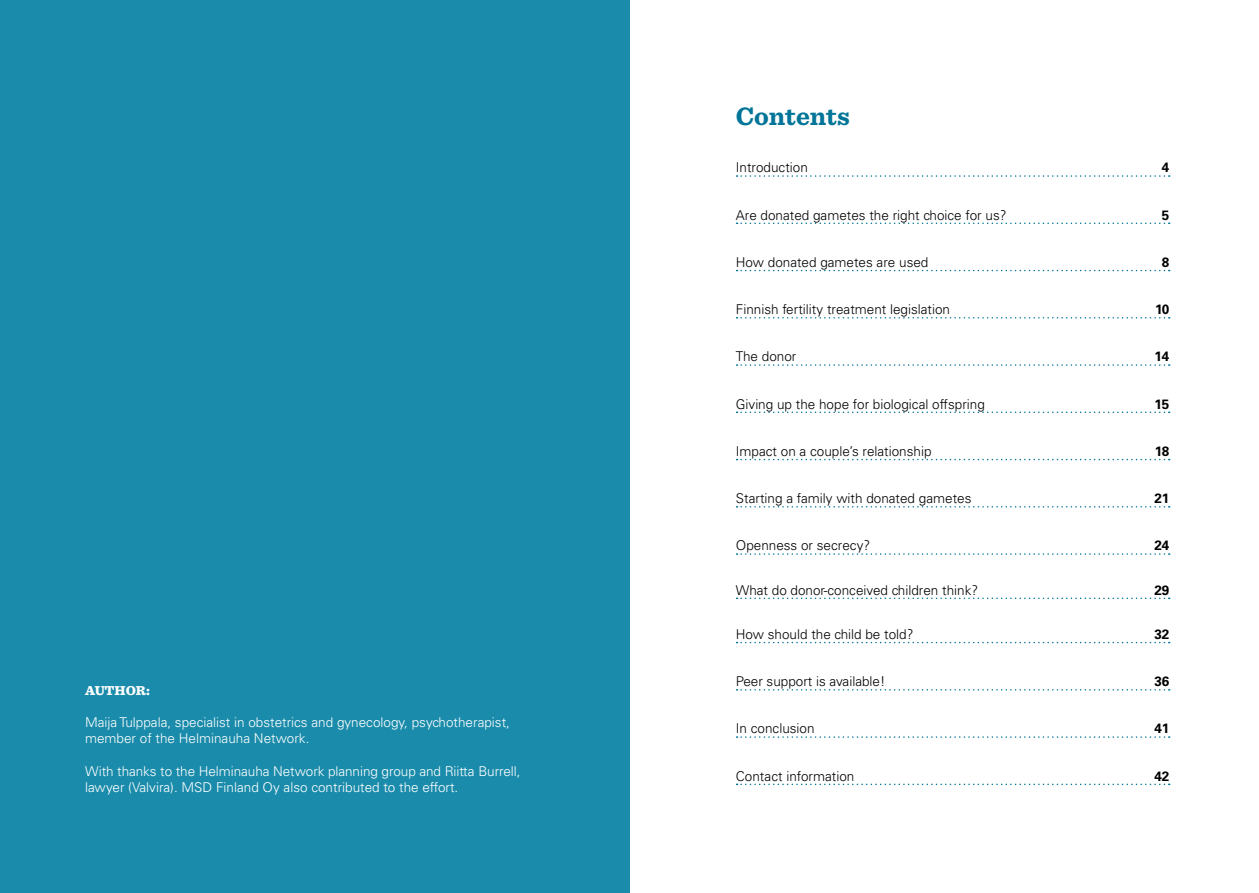
<style>
.page{position:relative;width:1259px;height:893px;background:#fff}
.page>*{position:absolute;margin:0;border:0;box-sizing:border-box;transform-origin:0 0}
.t1{font:700 26.25px "Sentinel";color:#007598}
.t2{font:300 13.5px "Univers LT Std";color:#000}
.t3{font:300 13.5px/16.2px "Univers LT Std";color:#fff}
.t4{font:700 13.5px "Univers LT Std";color:#000}
.t5{font:900 13.5px "Sentinel";color:#fff}
</style>
<div class="page">
<div style="left:0;top:0;width:629px;height:893px;background:#1a8baa"></div>
<svg style="left:736px;top:175px;width:433px;height:2px"></svg>
<svg style="left:736px;top:223px;width:433px;height:1px"></svg>
<svg style="left:736px;top:270px;width:433px;height:1px"></svg>
<svg style="left:736px;top:317px;width:433px;height:2px"></svg>
<svg style="left:736px;top:364px;width:433px;height:2px"></svg>
<svg style="left:736px;top:412px;width:433px;height:1px"></svg>
<svg style="left:736px;top:459px;width:433px;height:1px"></svg>
<svg style="left:736px;top:506px;width:433px;height:2px"></svg>
<svg style="left:736px;top:553px;width:433px;height:2px"></svg>
<svg style="left:736px;top:598px;width:433px;height:1px"></svg>
<svg style="left:736px;top:642px;width:433px;height:1px"></svg>
<svg style="left:736px;top:689px;width:433px;height:2px"></svg>
<svg style="left:736px;top:736px;width:433px;height:2px"></svg>
<svg style="left:736px;top:784px;width:433px;height:1px"></svg>
<p class="t5" style="left:85px;top:679px;width:66px">AUTHOR:</p>
<p class="t3" style="left:85px;top:714px;width:426px">Maija Tulppala, specialist in obstetrics and gynecology, psychotherapist, member of the Helminauha Network.</p>
<p class="t3" style="left:85px;top:763px;width:437px">With thanks to the Helminauha Network planning group and Riitta Burrell, lawyer (Valvira). MSD Finland Oy also contributed to the effort.</p>
<h1 class="t1" style="left:736px;top:96px;width:115px">Contents</h1>
<p class="t2" style="left:736px;top:159px;width:74px">Introduction</p>
<p class="t4" style="left:1162px;top:160px;width:9px">4</p>
<p class="t2" style="left:736px;top:207px;width:272px">Are donated gametes the right choice for us?</p>
<p class="t4" style="left:1162px;top:207px;width:9px">5</p>
<p class="t2" style="left:736px;top:254px;width:194px">How donated gametes are used</p>
<p class="t4" style="left:1162px;top:254px;width:9px">8</p>
<p class="t2" style="left:736px;top:301px;width:216px">Finnish fertility treatment legislation</p>
<p class="t4" style="left:1155px;top:301px;width:16px">10</p>
<p class="t2" style="left:736px;top:348px;width:62px">The donor</p>
<p class="t4" style="left:1154px;top:349px;width:17px">14</p>
<p class="t2" style="left:736px;top:396px;width:250px">Giving up the hope for biological offspring</p>
<p class="t4" style="left:1154px;top:396px;width:17px">15</p>
<p class="t2" style="left:736px;top:443px;width:197px">Impact on a couple’s relationship</p>
<p class="t4" style="left:1154px;top:443px;width:16px">18</p>
<p class="t2" style="left:736px;top:490px;width:237px">Starting a family with donated gametes</p>
<p class="t4" style="left:1154px;top:490px;width:17px">21</p>
<p class="t2" style="left:736px;top:537px;width:136px">Openness or secrecy?</p>
<p class="t4" style="left:1154px;top:538px;width:17px">24</p>
<p class="t2" style="left:736px;top:582px;width:244px">What do donor-conceived children think?</p>
<p class="t4" style="left:1154px;top:582px;width:17px">29</p>
<p class="t2" style="left:736px;top:626px;width:179px">How should the child be told?</p>
<p class="t4" style="left:1154px;top:626px;width:17px">32</p>
<p class="t2" style="left:736px;top:673px;width:151px">Peer support is available!</p>
<p class="t4" style="left:1154px;top:673px;width:17px">36</p>
<p class="t2" style="left:736px;top:720px;width:80px">In conclusion</p>
<p class="t4" style="left:1154px;top:721px;width:17px">41</p>
<p class="t2" style="left:736px;top:768px;width:120px">Contact information</p>
<p class="t4" style="left:1154px;top:768px;width:17px">42</p>
</div>
